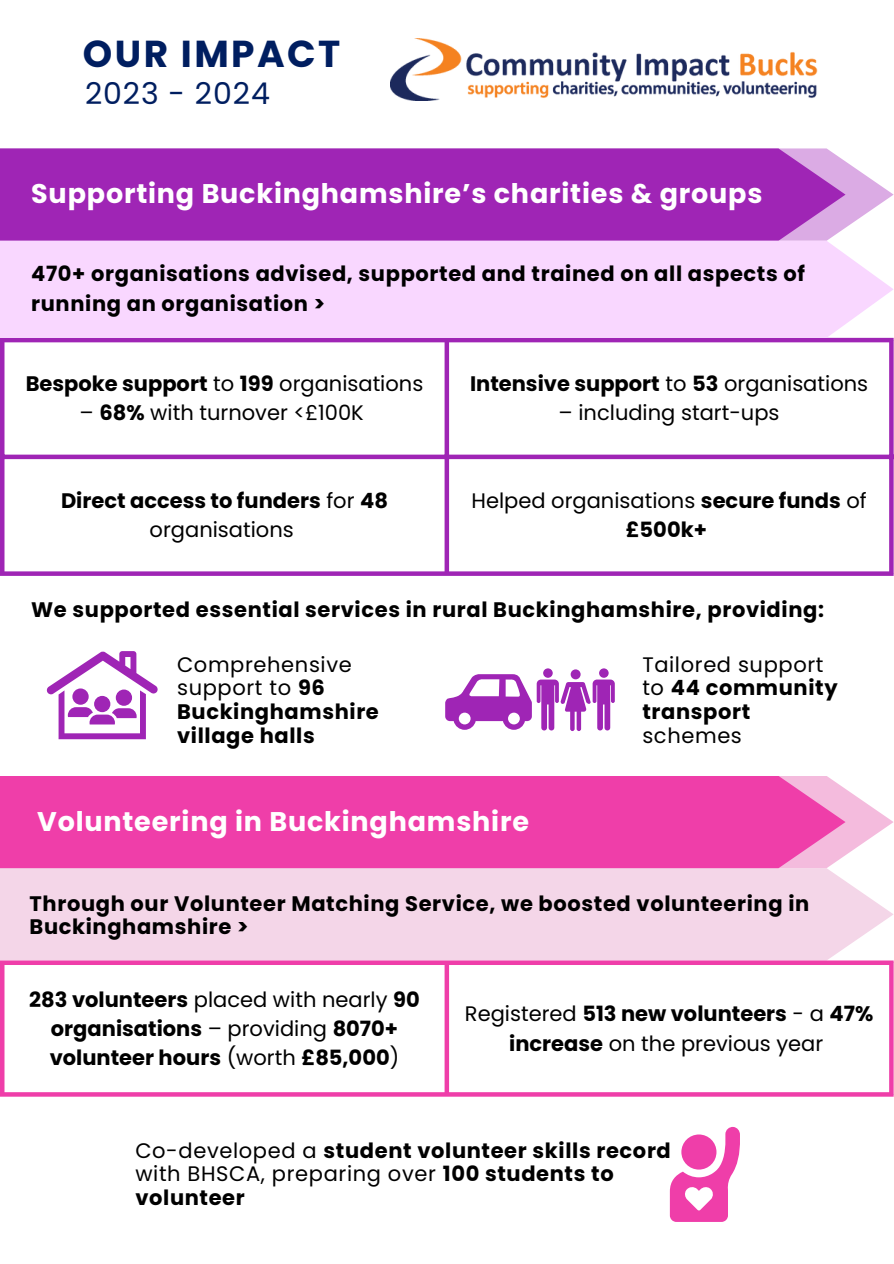
<style>
.page{position:relative;width:894px;height:1264px;background:#fff}
.page>*{position:absolute;margin:0;border:0;box-sizing:border-box;transform-origin:0 0}
.t1{font:700 37.5px "Poppins";letter-spacing:.065em;color:#001e60}
.t2{font:30px "Poppins";letter-spacing:.03em;color:#001e60}
.t3{font:700 27px "Poppins";letter-spacing:.03em;color:#fff}
.t4{font:700 21px/23.7px "Poppins";letter-spacing:.03em;color:#000}
.t5{font:700 21px/29.2px "Poppins";color:#000;text-align:center}
.t6{font:21px/29.2px "Poppins";color:#000;text-align:center}
.t7{font:21px/23.7px "Poppins";letter-spacing:.03em;color:#000}
.s1{font-weight:400}
.s2{font-weight:700}
</style>
<div class="page">
<img style="left:390px;top:38px;width:427px;height:62px">
<svg style="left:46px;top:651px;width:112px;height:88px"></svg>
<svg style="left:445px;top:668px;width:169px;height:63px"></svg>
<svg style="left:845px;top:161px;width:48px;height:67px"></svg>
<div style="left:0;top:148px;width:845px;height:93px;background:#9f25b5"></div>
<hr style="left:0;top:342px;width:4px;height:229px;background:#9f25b5">
<div style="left:444px;top:342px;width:5px;height:229px;background:#9f25b5"></div>
<svg style="left:888px;top:342px;width:5px;height:229px"></svg>
<hr style="left:0;top:338px;width:893px;height:4px;background:#9f25b5">
<div style="left:0;top:454px;width:893px;height:5px;background:#9f25b5"></div>
<div style="left:0;top:571px;width:893px;height:5px;background:#9f25b5"></div>
<div style="left:0;top:868px;width:893px;height:92px;background:#f4d6e8"></div>
<svg style="left:845px;top:789px;width:48px;height:67px"></svg>
<div style="left:0;top:776px;width:845px;height:92px;background:#ef3ea9"></div>
<hr style="left:0;top:965px;width:4px;height:127px;background:#ef3ea9">
<div style="left:444px;top:965px;width:5px;height:127px;background:#ef3ea9"></div>
<svg style="left:889px;top:965px;width:4px;height:127px"></svg>
<div style="left:0;top:960px;width:893px;height:5px;background:#ef3ea9"></div>
<svg style="left:0;top:1092px;width:893px;height:4px;background:#ef46ac"></svg>
<div style="left:0;top:241px;width:893px;height:97px;background:#f9d7ff"></div>
<svg style="left:669px;top:1126px;width:70px;height:95px"></svg>
<p class="t1" style="left:83px;top:28px;width:259px">OUR IMPACT</p>
<p class="t2" style="left:85px;top:72px;width:186px">2023 - 2024</p>
<p class="t3" style="left:31px;top:175px;width:732px">Supporting Buckinghamshire’s charities &amp; groups</p>
<p class="t4" style="left:31px;top:259px;width:775px;line-height:29.2px">470+ organisations advised, supported and trained on all aspects of running an organisation &gt;</p>
<h1 class="t5" style="left:26px;top:369px;width:399px">Bespoke support <span class="s1">to</span> 199 <span class="s1">organisations</span></h1>
<h1 class="t6" style="left:80px;top:398px;width:286px">– <span class="s2">68%</span> with turnover &lt;£100K</h1>
<h2 class="t5" style="left:470px;top:369px;width:399px">Intensive support <span class="s1">to</span> 53 <span class="s1">organisations</span></h2>
<h2 class="t6" style="left:558px;top:398px;width:222px">– including start-ups</h2>
<p class="t5" style="left:61px;top:485px;width:328px">Direct access to funders <span class="s1">for</span> 48 <span class="s1">organisations</span></p>
<h3 class="t6" style="left:471px;top:485px;width:396px">Helped organisations <span class="s2">secure funds</span> of <span class="s2">£500k+</span></h3>
<p class="t4" style="left:31px;top:597px;width:794px">We supported essential services in rural Buckinghamshire, providing:</p>
<h4 class="t4" style="left:177px;top:652px;width:203px"><span class="s1">Comprehensive support to</span> 96<br>Buckinghamshire village halls</h4>
<p class="t7" style="left:642px;top:652px;width:197px">Tailored support to <span class="s2">44 community transport </span>schemes</p>
<h3 class="t3" style="left:37px;top:802px;width:493px">Volunteering in Buckinghamshire</h3>
<h4 class="t4" style="left:30px;top:891px;width:781px">Through our Volunteer Matching Service, we boosted volunteering in<br>Buckinghamshire &gt;</h4>
<h4 class="t5" style="left:29px;top:984px;width:392px">283 volunteers <span class="s1">placed with nearly</span> 90 organisations <span class="s1">– providing</span> 8070+ volunteer hours <span class="s1">(worth</span> £85,000<span class="s1">)</span></h4>
<p class="t6" style="left:465px;top:999px;width:410px">Registered <span class="s2">513 new volunteers</span> - a <span class="s2">47% increase</span> on the previous year</p>
<p class="t4" style="left:135px;top:1138px;width:537px"><span class="s1">Co-developed a</span> student volunteer skills record <span class="s1">with BHSCA, preparing over</span> 100 students to volunteer</p>
</div>
